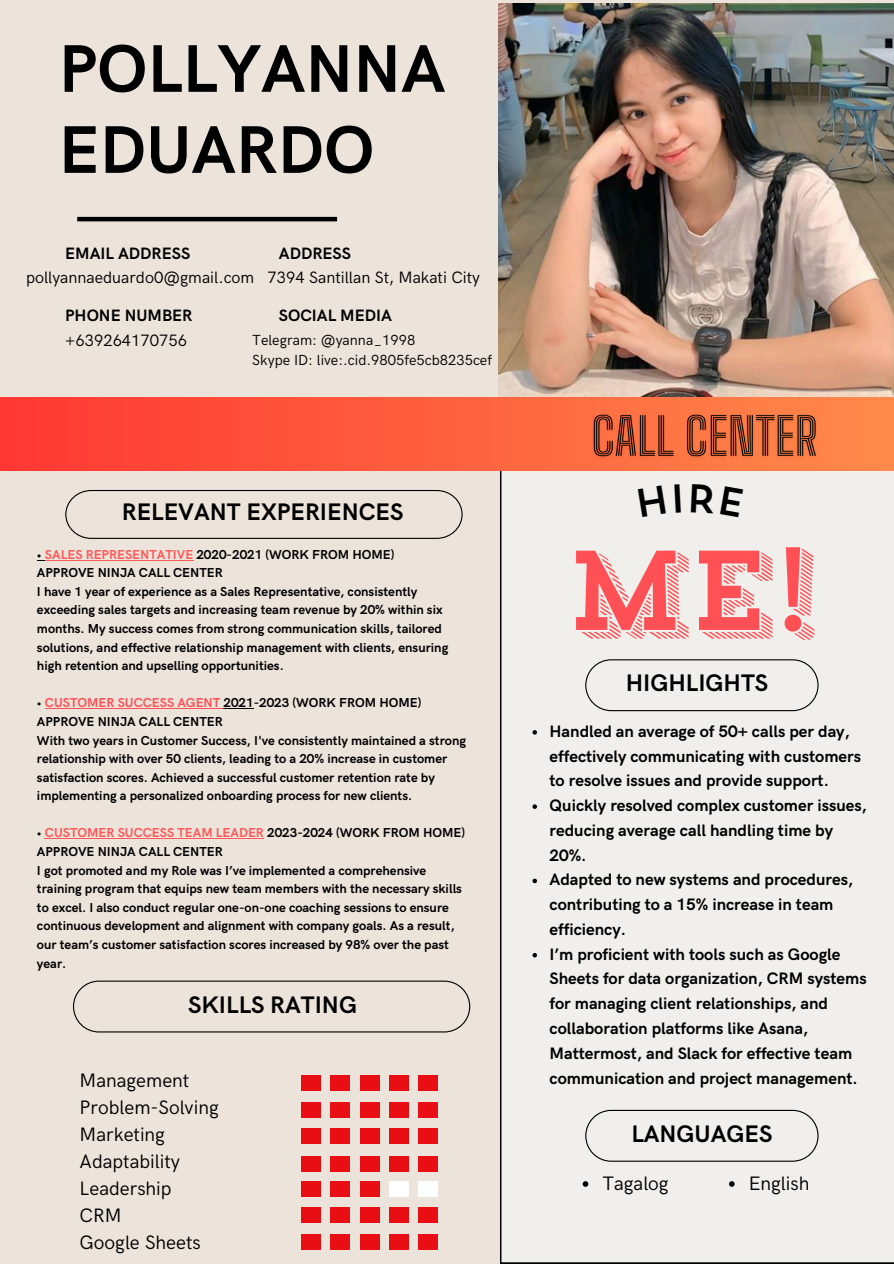
<style>
.page{position:relative;width:894px;height:1264px;background:#fff}
.page>*{position:absolute;margin:0;border:0;box-sizing:border-box;transform-origin:0 0}
.t1{font:112.8px "Trend Slab Four";color:#ff5055}
.t2{font:700 67.5px "HK Grotesk";color:#000001}
.t3{font:700 24px "HK Grotesk";color:#000001}
.t4{font:19.5px/27px "HK Grotesk";color:#000001}
.t5{font:700 16.65px/24.8px "HK Grotesk";color:#000001}
.t6{font:16.5px "HK Grotesk";color:#000001}
.t7{font:700 16.5px "HK Grotesk";color:#000001}
.t8{font:14.7px "HK Grotesk";color:#000001}
.t9{font:700 13.05px/18.6px "HK Grotesk";color:#000001}
.t10{font:700 13.05px "HK Grotesk";color:#ff5757}
.s1{color:#ff5757}
.s2{color:#ff5055}
.s3{color:#000}
.s4{color:#000001}
</style>
<div class="page">
<div style="left:0;top:0;width:893px;height:1263px;background:#ece4db"></div>
<div style="left:500px;top:471px;width:393px;height:792px;background:#f0efeb"></div>
<img style="left:498px;top:4px;width:395px;height:393px">
<div style="left:0;top:397px;width:893px;height:74px;background:linear-gradient(to right,#ff3733,#ff8a4b)"></div>
<hr style="left:77px;top:217px;width:260px;height:4px;background:#000">
<svg style="left:585px;top:659px;width:233px;height:52px"></svg>
<svg style="left:585px;top:1109px;width:233px;height:52px"></svg>
<svg style="left:65px;top:490px;width:397px;height:49px"></svg>
<svg style="left:73px;top:980px;width:397px;height:52px"></svg>
<div style="left:331px;top:1101px;width:19px;height:16px;background:#e80e14"></div>
<div style="left:389px;top:1101px;width:19px;height:16px;background:#e80e14"></div>
<div style="left:418px;top:1101px;width:19px;height:16px;background:#e80e14"></div>
<div style="left:301px;top:1101px;width:20px;height:16px;background:#e80e14"></div>
<div style="left:360px;top:1101px;width:19px;height:16px;background:#e80e14"></div>
<div style="left:331px;top:1128px;width:19px;height:16px;background:#e80e14"></div>
<div style="left:389px;top:1128px;width:19px;height:16px;background:#e80e14"></div>
<div style="left:418px;top:1128px;width:19px;height:16px;background:#e80e14"></div>
<div style="left:301px;top:1128px;width:20px;height:16px;background:#e80e14"></div>
<div style="left:360px;top:1128px;width:19px;height:16px;background:#e80e14"></div>
<div style="left:331px;top:1155px;width:19px;height:16px;background:#e80e14"></div>
<div style="left:389px;top:1155px;width:19px;height:16px;background:#e80e14"></div>
<div style="left:418px;top:1155px;width:19px;height:16px;background:#e80e14"></div>
<div style="left:301px;top:1155px;width:20px;height:16px;background:#e80e14"></div>
<div style="left:360px;top:1155px;width:19px;height:16px;background:#e80e14"></div>
<div style="left:331px;top:1181px;width:19px;height:15px;background:#e80e14"></div>
<div style="left:389px;top:1181px;width:19px;height:15px;background:#fff"></div>
<div style="left:418px;top:1181px;width:19px;height:15px;background:#fbfefb"></div>
<div style="left:301px;top:1181px;width:20px;height:15px;background:#e80e14"></div>
<div style="left:360px;top:1181px;width:19px;height:15px;background:#e80e14"></div>
<div style="left:331px;top:1206px;width:19px;height:16px;background:#e80e14"></div>
<div style="left:389px;top:1206px;width:19px;height:16px;background:#e80e14"></div>
<div style="left:418px;top:1206px;width:19px;height:16px;background:#e80e14"></div>
<div style="left:301px;top:1206px;width:20px;height:16px;background:#e80e14"></div>
<div style="left:360px;top:1206px;width:19px;height:16px;background:#e80e14"></div>
<div style="left:331px;top:1074px;width:19px;height:16px;background:#e80e14"></div>
<div style="left:389px;top:1074px;width:19px;height:16px;background:#e80e14"></div>
<div style="left:418px;top:1074px;width:19px;height:16px;background:#e80e14"></div>
<div style="left:301px;top:1074px;width:20px;height:16px;background:#e80e14"></div>
<div style="left:360px;top:1074px;width:19px;height:16px;background:#e80e14"></div>
<div style="left:331px;top:1233px;width:19px;height:16px;background:#e80e14"></div>
<div style="left:389px;top:1233px;width:19px;height:16px;background:#e80e14"></div>
<div style="left:418px;top:1233px;width:19px;height:16px;background:#e80e14"></div>
<div style="left:301px;top:1233px;width:20px;height:16px;background:#e80e14"></div>
<div style="left:360px;top:1233px;width:19px;height:16px;background:#e80e14"></div>
<svg style="left:532px;top:730px;width:5px;height:4px"></svg>
<svg style="left:532px;top:804px;width:5px;height:5px"></svg>
<svg style="left:532px;top:878px;width:5px;height:5px"></svg>
<svg style="left:532px;top:953px;width:5px;height:4px"></svg>
<hr style="left:45px;top:559px;width:148px;height:1px;background:#ff5757">
<hr style="left:45px;top:708px;width:178px;height:1px;background:#ff5055">
<hr style="left:223px;top:708px;width:30px;height:1px;background:#000">
<hr style="left:45px;top:838px;width:219px;height:1px;background:#ff5757">
<svg style="left:582px;top:1181px;width:6px;height:5px"></svg>
<svg style="left:728px;top:1181px;width:6px;height:5px"></svg>
<img style="left:588px;top:406px;width:233px;height:61px">
<svg style="left:638px;top:485px;width:27px;height:32px"></svg>
<svg style="left:674px;top:484px;width:6px;height:29px"></svg>
<svg style="left:690px;top:483px;width:24px;height:30px"></svg>
<svg style="left:720px;top:486px;width:23px;height:31px"></svg>
<h3 class="t2" style="left:59px;top:31px;width:388px">POLLYANNA</h3>
<p class="t2" style="left:59px;top:112px;width:317px">EDUARDO</p>
<p class="t7" style="left:65px;top:244px;width:126px">EMAIL ADDRESS</p>
<p class="t6" style="left:26px;top:268px;width:230px">pollyannaeduardo0@gmail.com</p>
<p class="t7" style="left:279px;top:244px;width:74px">ADDRESS</p>
<p class="t6" style="left:267px;top:268px;width:214px">7394 Santillan St, Makati City</p>
<p class="t7" style="left:279px;top:306px;width:114px">SOCIAL MEDIA</p>
<p class="t8" style="left:252px;top:332px;width:164px">Telegram: @yanna_1998</p>
<p class="t8" style="left:252px;top:352px;width:241px">Skype ID: live:.cid.9805fe5cb8235cef</p>
<h3 class="t7" style="left:65px;top:306px;width:129px">PHONE NUMBER</h3>
<p class="t6" style="left:65px;top:331px;width:123px">+639264170756</p>
<h5 class="t3" style="left:122px;top:498px;width:283px">RELEVANT EXPERIENCES</h5>
<p class="t9" style="left:37px;top:545px;width:359px">• <span class="s1">SALES REPRESENTATIVE</span> 2020-2021 (WORK FROM HOME)</p>
<p class="t9" style="left:37px;top:564px;width:187px">APPROVE NINJA CALL CENTER</p>
<h4 class="t9" style="left:37px;top:582px;width:413px">I have 1 year of experience as a Sales Representative, consistently exceeding sales targets and increasing team revenue by 20% within six months. My success comes from strong communication skills, tailored solutions, and effective relationship management with clients, ensuring high retention and upselling opportunities.</h4>
<h1 class="t9" style="left:37px;top:694px;width:386px">• <span class="s2">CUSTOMER SUCCESS AGENT</span> <span class="s3">2021</span>-2023 (WORK FROM HOME)</h1>
<h5 class="t9" style="left:37px;top:712px;width:187px">APPROVE NINJA CALL CENTER</h5>
<p class="t9" style="left:37px;top:731px;width:430px">With two years in Customer Success, I've consistently maintained a strong relationship with over 50 clients, leading to a 20% increase in customer satisfaction scores. Achieved a successful customer retention rate by implementing a personalized onboarding process for new clients.</p>
<p class="t10" style="left:37px;top:825px;width:429px"><span class="s4">•</span> CUSTOMER SUCCESS TEAM LEADER <span class="s4">2023-2024 (WORK FROM HOME)</span></p>
<p class="t9" style="left:37px;top:842px;width:187px">APPROVE NINJA CALL CENTER</p>
<p class="t9" style="left:37px;top:861px;width:426px">I got promoted and my Role was I’ve implemented a comprehensive training program that equips new team members with the necessary skills to excel. I also conduct regular one-on-one coaching sessions to ensure continuous development and alignment with company goals. As a result, our team’s customer satisfaction scores increased by 98% over the past year.</p>
<p class="t3" style="left:188px;top:991px;width:170px">SKILLS RATING</p>
<p class="t4" style="left:80px;top:1067px;width:141px">Management<br>Problem-Solving<br>Marketing<br>Adaptability<br>Leadership<br>CRM<br>Google Sheets</p>
<p class="t1" style="left:563px;top:545px;width:255px">ME!</p>
<p class="t3" style="left:625px;top:669px;width:144px">HIGHLIGHTS</p>
<h5 class="t5" style="left:549px;top:719px;width:313px">Handled an average of 50+ calls per day, effectively communicating with customers to resolve issues and provide support.</h5>
<p class="t5" style="left:549px;top:793px;width:319px">Quickly resolved complex customer issues, reducing average call handling time by<br>20%.</p>
<p class="t5" style="left:549px;top:868px;width:305px">Adapted to new systems and procedures, contributing to a 15% increase in team efficiency.</p>
<p class="t5" style="left:549px;top:942px;width:318px">I’m proficient with tools such as Google Sheets for data organization, CRM systems for managing client relationships, and collaboration platforms like Asana, Mattermost, and Slack for effective team communication and project management.</p>
<p class="t3" style="left:631px;top:1120px;width:142px">LANGUAGES</p>
<p class="t4" style="left:602px;top:1170px;width:68px">Tagalog</p>
<p class="t4" style="left:748px;top:1170px;width:62px">English</p>
</div>
